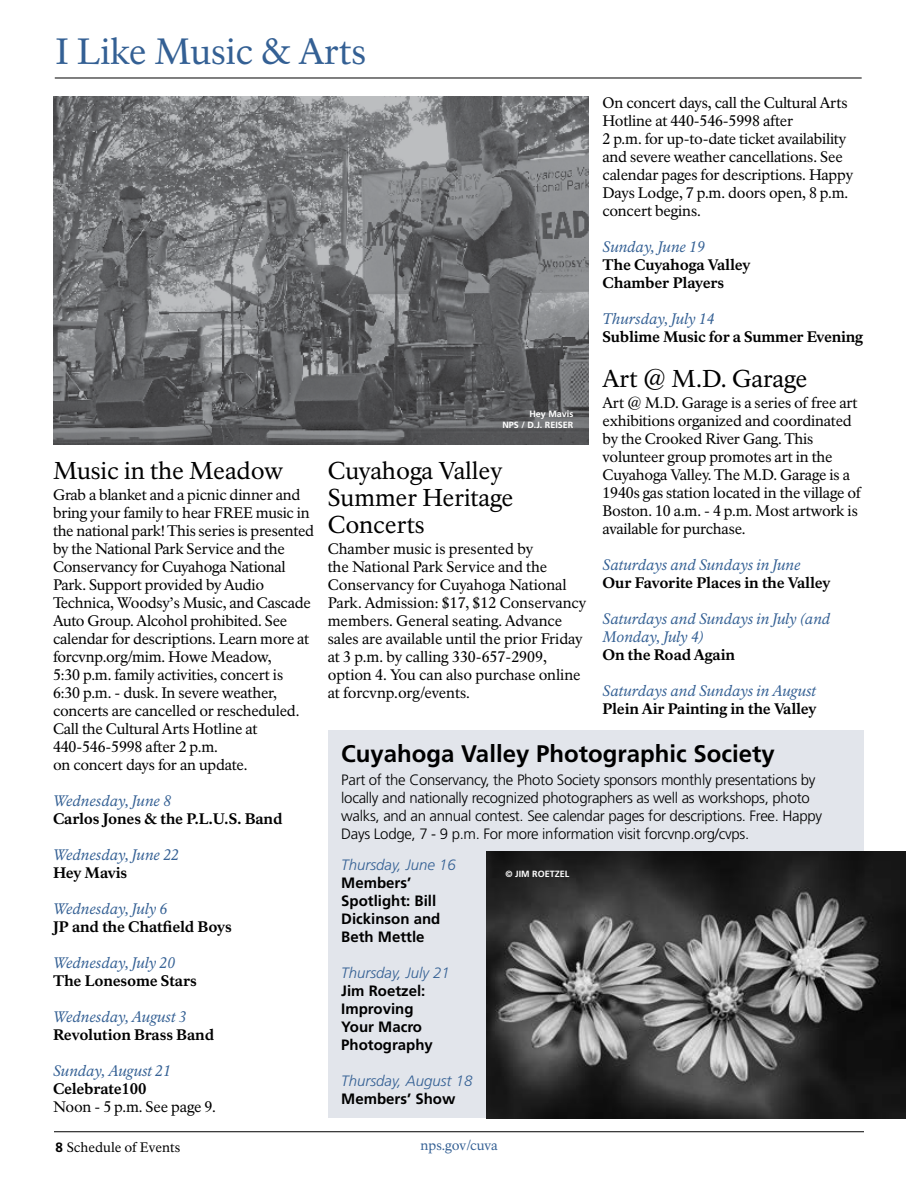
<style>
.page{position:relative;width:918px;height:1188px;background:#fff}
.page>*{position:absolute;margin:0;border:0;box-sizing:border-box;transform-origin:0 0}
.t1{font:36px "NPS Rawlinson OT";letter-spacing:-.005em;color:#346094}
.t2{font:24px/27px "NPS Rawlinson OT";color:#000}
.t3{font:700 24px "Frutiger LT Std";color:#000}
.t4{font:15px/18px "NPS Rawlinson OT";letter-spacing:-.015em;color:#000}
.t5{font:300 15px/18px "Frutiger LT Std";letter-spacing:-.02em;color:#000}
.t6{font:800 15px/18px "NPS Rawlinson OT";letter-spacing:-.015em;color:#000}
.t7{font:italic 15px/18px "NPS Rawlinson OT";color:#346094}
.t8{font:700 15px/18px "Frutiger LT Std";color:#000}
.t9{font:italic 300 15px "Frutiger LT Std";color:#346094}
.t10{font:13.5px "NPS Rawlinson OT";color:#000}
.t11{font:13.5px "NPS Rawlinson OT";letter-spacing:-.01em;color:#346094}
.t12{font:700 9px/10.8px "Frutiger LT Std";color:#fff;text-align:right}
.s1{font-family:"Frutiger LT Std";font-weight:700}
</style>
<div class="page">
<hr style="left:54px;top:1131px;width:810px;height:1px;background:#000">
<hr style="left:55px;top:78px;width:807px;height:1px;background:#000">
<div style="left:328px;top:731px;width:536px;height:387px;background:#e2e5eb"></div>
<img style="left:53px;top:97px;width:536px;height:348px">
<img style="left:486px;top:851px;width:420px;height:268px">
<h1 class="t1" style="left:56px;top:30px;width:312px">I Like Music &amp; Arts</h1>
<h2 class="t2" style="left:53px;top:458px;width:232px">Music in the Meadow</h2>
<p class="t4" style="left:53px;top:486px;width:263px">Grab a blanket and a picnic dinner and bring your family to hear FREE music in the national park! This series is presented by the National Park Service and the Conservancy for Cuyahoga National Park. Support provided by Audio Technica, Woodsy’s Music, and Cascade Auto Group. Alcohol prohibited. See calendar for descriptions. Learn more at forcvnp.org/mim. Howe Meadow,<br>5:30 p.m. family activities, concert is<br>6:30 p.m. - dusk. In severe weather, concerts are cancelled or rescheduled.<br>Call the Cultural Arts Hotline at 440-546-5998 after 2 p.m.<br>on concert days for an update.</p>
<p class="t7" style="left:53px;top:792px;width:120px">Wednesday, June 8</p>
<p class="t6" style="left:53px;top:810px;width:231px">Carlos Jones &amp; the P.L.U.S. Band</p>
<p class="t7" style="left:53px;top:846px;width:128px">Wednesday, June 22</p>
<p class="t6" style="left:53px;top:864px;width:76px">Hey Mavis</p>
<p class="t7" style="left:53px;top:900px;width:116px">Wednesday, July 6</p>
<p class="t6" style="left:53px;top:918px;width:180px">JP and the Chatfield Boys</p>
<p class="t7" style="left:53px;top:954px;width:124px">Wednesday, July 20</p>
<p class="t6" style="left:53px;top:972px;width:145px">The Lonesome Stars</p>
<p class="t7" style="left:53px;top:1008px;width:135px">Wednesday, August 3</p>
<p class="t6" style="left:53px;top:1026px;width:163px">Revolution Brass Band</p>
<p class="t7" style="left:53px;top:1062px;width:120px">Sunday, August 21</p>
<p class="t6" style="left:53px;top:1080px;width:95px">Celebrate100</p>
<p class="t4" style="left:53px;top:1098px;width:164px">Noon - 5 p.m. See page 9.</p>
<p class="t4" style="left:603px;top:94px;width:252px">On concert days, call the Cultural Arts Hotline at 440-546-5998 after<br>2 p.m. for up-to-date ticket availability and severe weather cancellations. See calendar pages for descriptions. Happy Days Lodge, 7 p.m. doors open, 8 p.m. concert begins.</p>
<p class="t7" style="left:603px;top:238px;width:104px">Sunday, June 19</p>
<p class="t6" style="left:603px;top:256px;width:150px">The Cuyahoga Valley<br>Chamber Players</p>
<p class="t7" style="left:603px;top:310px;width:114px">Thursday, July 14</p>
<p class="t6" style="left:603px;top:328px;width:262px">Sublime Music for a Summer Evening</p>
<h2 class="t2" style="left:602px;top:365px;width:206px">Art @ M.D. Garage</h2>
<p class="t4" style="left:602px;top:394px;width:260px">Art @ M.D. Garage is a series of free art exhibitions organized and coordinated by the Crooked River Gang. This volunteer group promotes art in the Cuyahoga Valley. The M.D. Garage is a 1940s gas station located in the village of Boston. 10 a.m. - 4 p.m. Most artwork is available for purchase.</p>
<p class="t7" style="left:602px;top:556px;width:200px">Saturdays and Sundays in June</p>
<p class="t6" style="left:602px;top:574px;width:230px">Our Favorite Places in the Valley</p>
<p class="t7" style="left:602px;top:610px;width:229px">Saturdays and Sundays in July (and<br>Monday, July 4)</p>
<p class="t6" style="left:602px;top:646px;width:134px">On the Road Again</p>
<p class="t7" style="left:602px;top:682px;width:215px">Saturdays and Sundays in August</p>
<p class="t6" style="left:602px;top:700px;width:216px">Plein Air Painting in the Valley</p>
<h2 class="t3" style="left:341px;top:740px;width:435px">Cuyahoga Valley Photographic Society</h2>
<p class="t5" style="left:341px;top:771px;width:482px">Part of the Conservancy, the Photo Society sponsors monthly presentations by locally and nationally recognized photographers as well as workshops, photo walks, and an annual contest. See calendar pages for descriptions. Free. Happy Days Lodge, 7 - 9 p.m. For more information visit forcvnp.org/cvps.</p>
<p class="t9" style="left:341px;top:857px;width:116px">Thursday, June 16</p>
<p class="t8" style="left:341px;top:874px;width:101px">Members’<br>Spotlight: Bill<br>Dickinson and<br>Beth Mettle</p>
<p class="t9" style="left:341px;top:965px;width:110px">Thursday, July 21</p>
<p class="t8" style="left:341px;top:982px;width:93px">Jim Roetzel:<br>Improving<br>Your Macro<br>Photography</p>
<p class="t9" style="left:341px;top:1073px;width:133px">Thursday, August 18</p>
<p class="t8" style="left:341px;top:1090px;width:116px">Members’ Show</p>
<p class="t12" style="left:502px;top:409px;width:73px">Hey Mavis<br>NPS / D.J. REISER</p>
<h2 class="t2" style="left:328px;top:458px;width:187px">Cuyahoga Valley<br>Summer Heritage<br>Concerts</h2>
<p class="t4" style="left:328px;top:540px;width:260px">Chamber music is presented by<br>the National Park Service and the Conservancy for Cuyahoga National Park. Admission: $17, $12 Conservancy members. General seating. Advance sales are available until the prior Friday at 3 p.m. by calling 330-657-2909, option 4. You can also purchase online at forcvnp.org/events.</p>
<p class="t12" style="left:506px;top:869px;width:65px">© JIM ROETZEL</p>
<p class="t10" style="left:56px;top:1139px;width:126px"><span class="s1">8</span> Schedule of Events</p>
<p class="t11" style="left:420px;top:1138px;width:79px">nps.gov/cuva</p>
</div>
